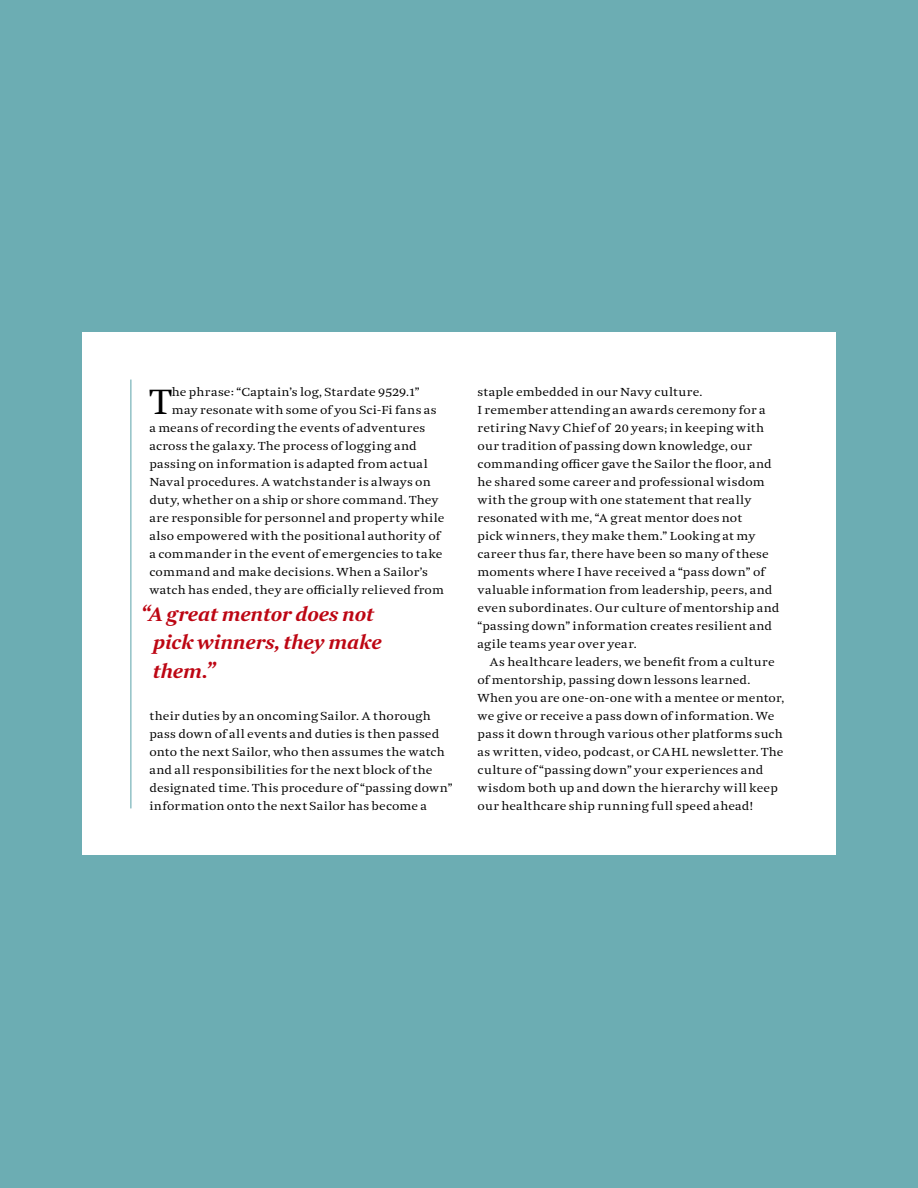
<style>
.page{position:relative;width:918px;height:1188px;background:#6cadb3}
.page>*{position:absolute;margin:0;border:0;box-sizing:border-box;transform-origin:0 0}
.t1{font:36.6px "Brenta";color:#000;scale:1.11 1}
.t2{font:italic 700 20.25px/28.5px "Brenta";letter-spacing:-.005em;color:#bd0613;scale:1.11 1}
.t3{font:12.15px/18px "Brenta";letter-spacing:.015em;color:#000;scale:1.11 1}
.s1{font-size:22.5px}
</style>
<div class="page">
<div style="left:82px;top:333px;width:754px;height:522px;background:#fff"></div>
<hr style="left:130px;top:380px;width:1px;height:428px;background:#6cadb3">
<h1 class="t1" style="left:149px;top:380px;width:22px">T</h1>
<p class="t3" style="left:172px;top:383px;width:225px">he phrase: “Captain’s log, Stardate 9529.1”</p>
<p class="t3" style="left:172px;top:401px;width:240px">may resonate with some of you Sci-Fi fans as</p>
<p class="t3" style="left:149px;top:419px;width:250px">a means of recording the events of adventures</p>
<p class="t3" style="left:149px;top:437px;width:242px">across the galaxy. The process of logging and</p>
<p class="t3" style="left:149px;top:455px;width:252px">passing on information is adapted from actual</p>
<p class="t3" style="left:149px;top:473px;width:255px">Naval procedures. A watchstander is always on</p>
<p class="t3" style="left:149px;top:491px;width:262px">duty, whether on a ship or shore command. They</p>
<p class="t3" style="left:149px;top:509px;width:267px">are responsible for personnel and property while</p>
<p class="t3" style="left:149px;top:527px;width:263px">also empowered with the positional authority of</p>
<p class="t3" style="left:149px;top:545px;width:265px">a commander in the event of emergencies to take</p>
<p class="t3" style="left:149px;top:563px;width:252px">command and make decisions. When a Sailor’s</p>
<p class="t3" style="left:149px;top:581px;width:267px">watch has ended, they are officially relieved from</p>
<h2 class="t2" style="left:153px;top:601px;width:207px;text-indent:-11px"><span class="s1">“</span>A great mentor does not pick winners, they make them.<span class="s1">”</span></h2>
<p class="t3" style="left:149px;top:707px;width:275px">their duties by an oncoming Sailor. A thorough pass down of all events and duties is then passed onto the next Sailor, who then assumes the watch and all responsibilities for the next block of the designated time. This procedure of “passing down” information onto the next Sailor has become a</p>
<p class="t3" style="left:478px;top:383px;width:273px">staple embedded in our Navy culture.<br>I remember attending an awards ceremony for a retiring Navy Chief of 20 years; in keeping with our tradition of passing down knowledge, our commanding officer gave the Sailor the floor, and he shared some career and professional wisdom with the group with one statement that really resonated with me, “A great mentor does not<br>pick winners, they make them.” Looking at my career thus far, there have been so many of these moments where I have received a “pass down” of valuable information from leadership, peers, and even subordinates. Our culture of mentorship and “passing down” information creates resilient and agile teams year over year.</p>
<p class="t3" style="left:478px;top:653px;width:278px;text-indent:12px">As healthcare leaders, we benefit from a culture of mentorship, passing down lessons learned.<br>When you are one-on-one with a mentee or mentor, we give or receive a pass down of information. We pass it down through various other platforms such as written, video, podcast, or CAHL newsletter. The culture of “passing down” your experiences and wisdom both up and down the hierarchy will keep our healthcare ship running full speed ahead!</p>
</div>
